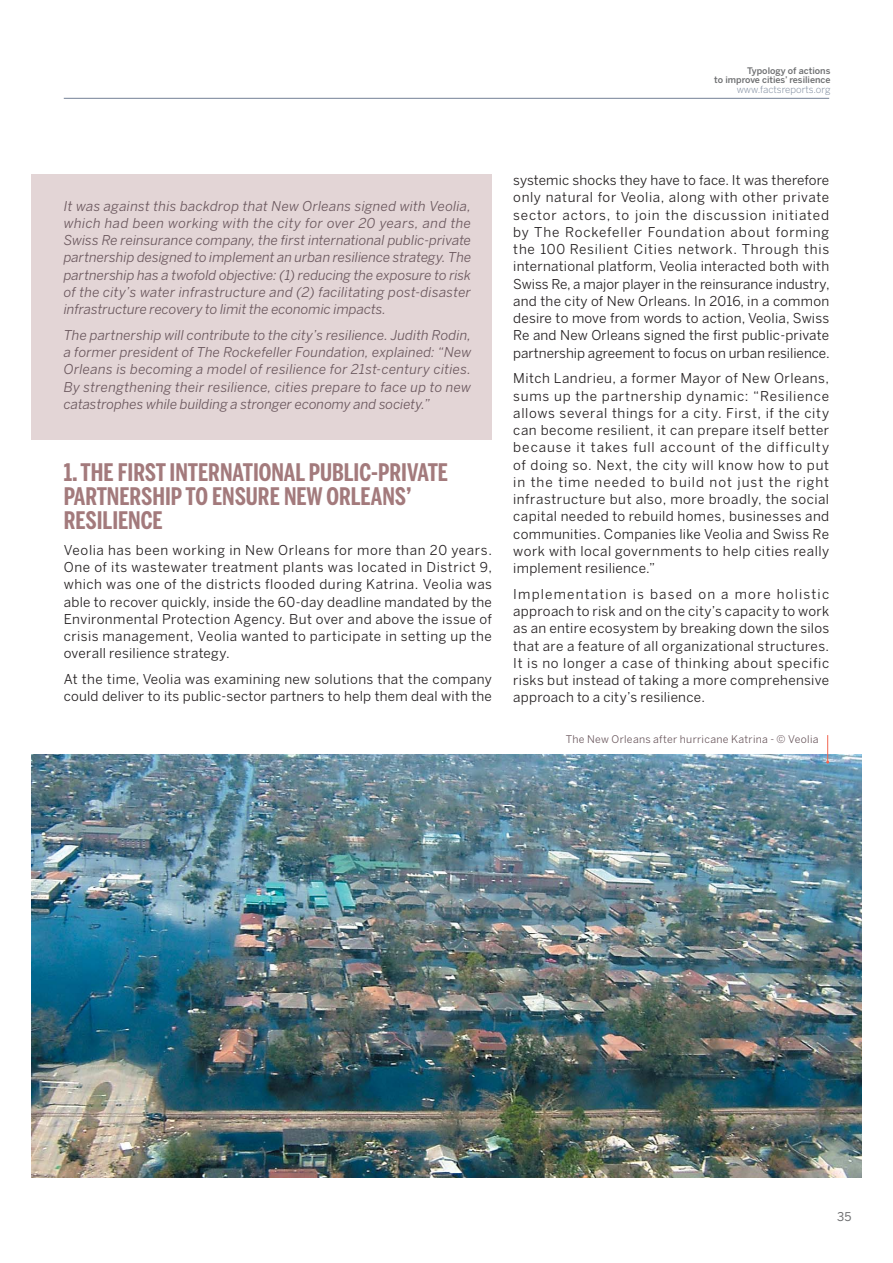
<style>
.page{position:relative;width:893px;height:1263px;background:#fff}
.page>*{position:absolute;margin:0;border:0;box-sizing:border-box;transform-origin:0 0}
.t1{font:700 24px/24px "Benton Sans Comp";color:#a37a7c}
.t2{font:13.5px/17.2px "Benton Sans";letter-spacing:.015em;color:#231f20;text-align:justify}
.t3{font:italic 13.5px/17.2px "Benton Sans";letter-spacing:-.005em;color:#6b585e;text-align:justify}
.t4{font:12px "Benton Sans";color:#6d6e70}
.t5{font:10.5px "Benton Sans";letter-spacing:.03em;color:#6b585e}
.t6{font:300 9.75px "Benton Sans";color:#738196}
.t7{font:500 9px/9px "Benton Sans";color:#6d6e70;text-align:right}
</style>
<div class="page">
<div style="left:32px;top:174px;width:460px;height:266px;background:#e3d5d6"></div>
<img style="left:32px;top:755px;width:829px;height:423px">
<svg style="left:826px;top:735px;width:3px;height:29px"></svg>
<hr style="left:64px;top:98px;width:765px;height:1px;background:#738196">
<p class="t7" style="left:714px;top:68px;width:118px">Typology of actions<br>to improve cities’ resilience</p>
<p class="t6" style="left:737px;top:86px;width:95px">www.factsreports.org</p>
<p class="t3" style="left:64px;top:198px;width:409px">It was against this backdrop that New Orleans signed with Veolia, which had been working with the city for over 20 years, and the Swiss Re reinsurance company, the first international public-private partnership designed to implement an urban resilience strategy. The partnership has a twofold objective: (1) reducing the exposure to risk of the city’s water infrastructure and (2) facilitating post-disaster infrastructure recovery to limit the economic impacts.</p>
<p class="t3" style="left:64px;top:328px;width:409px">The partnership will contribute to the city’s resilience. Judith Rodin, a former president of The Rockefeller Foundation, explained: “New Orleans is becoming a model of resilience for 21st-century cities.<br>By strengthening their resilience, cities prepare to face up to new catastrophes while building a stronger economy and society.”</p>
<h1 class="t1" style="left:64px;top:463px;width:386px">1. THE FIRST INTERNATIONAL PUBLIC-PRIVATE<br>PARTNERSHIP TO ENSURE NEW ORLEANS’<br>RESILIENCE</h1>
<p class="t2" style="left:64px;top:543px;width:430px">Veolia has been working in New Orleans for more than 20 years.<br>One of its wastewater treatment plants was located in District 9, which was one of the districts flooded during Katrina. Veolia was able to recover quickly, inside the 60-day deadline mandated by the Environmental Protection Agency. But over and above the issue of crisis management, Veolia wanted to participate in setting up the overall resilience strategy.</p>
<p class="t2" style="left:64px;top:672px;width:430px">At the time, Veolia was examining new solutions that the company could deliver to its public-sector partners to help them deal with the</p>
<p class="t2" style="left:513px;top:173px;width:318px">systemic shocks they have to face. It was therefore only natural for Veolia, along with other private sector actors, to join the discussion initiated by The Rockefeller Foundation about forming the 100 Resilient Cities network. Through this international platform, Veolia interacted both with Swiss Re, a major player in the reinsurance industry, and the city of New Orleans. In 2016, in a common desire to move from words to action, Veolia, Swiss Re and New Orleans signed the first public-private partnership agreement to focus on urban resilience.</p>
<p class="t2" style="left:513px;top:371px;width:317px">Mitch Landrieu, a former Mayor of New Orleans, sums up the partnership dynamic: “Resilience allows several things for a city. First, if the city can become resilient, it can prepare itself better because it takes full account of the difficulty of doing so. Next, the city will know how to put in the time needed to build not just the right infrastructure but also, more broadly, the social capital needed to rebuild homes, businesses and communities. Companies like Veolia and Swiss Re work with local governments to help cities really implement resilience.”</p>
<p class="t2" style="left:513px;top:587px;width:317px">Implementation is based on a more holistic approach to risk and on the city’s capacity to work as an entire ecosystem by breaking down the silos that are a feature of all organizational structures.<br>It is no longer a case of thinking about specific risks but instead of taking a more comprehensive approach to a city’s resilience.</p>
<p class="t5" style="left:566px;top:736px;width:254px">The New Orleans after hurricane Katrina - © Veolia</p>
<p class="t4" style="left:837px;top:1212px;width:16px">35</p>
</div>
